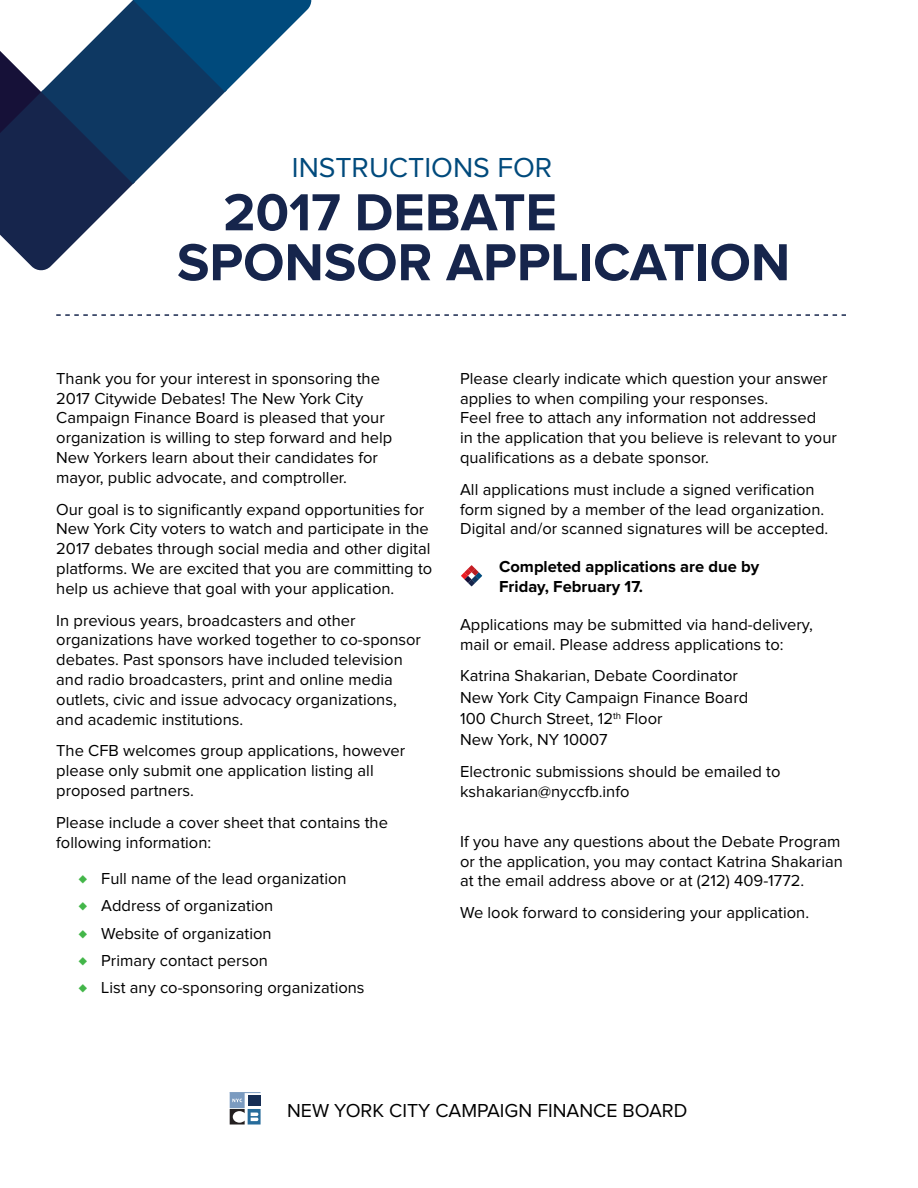
<style>
.page{position:relative;width:918px;height:1188px;background:#fff}
.page>*{position:absolute;margin:0;border:0;box-sizing:border-box;transform-origin:0 0}
.t1{font:700 54px "Proxima Nova";color:#16254c}
.t2{font:28.5px "Proxima Nova";color:#004a7c}
.t3{font:19.5px "Proxima Nova";color:#000}
.t4{font:16.5px/19.8px "Proxima Nova";color:#000}
.t5{font:700 16.5px/19.8px "Proxima Nova";color:#000}
.s1{color:#43b649}
</style>
<div class="page">
<svg style="left:56px;top:314px;width:790px;height:2px"></svg>
<svg style="left:0;top:0;width:312px;height:271px"></svg>
<svg style="left:230px;top:1093px;width:31px;height:32px"></svg>
<hr style="left:230px;top:1092px;width:31px;height:1px;background:#7b9bc0">
<svg style="left:461px;top:565px;width:21px;height:21px"></svg>
<h2 class="t2" style="left:292px;top:152px;width:262px">INSTRUCTIONS FOR</h2>
<h1 class="t1" style="left:223px;top:182px;width:335px">2017 DEBATE</h1>
<h1 class="t1" style="left:177px;top:231px;width:615px">SPONSOR APPLICATION</h1>
<p class="t4" style="left:56px;top:369px;width:338px">Thank you for your interest in sponsoring the 2017 Citywide Debates! The New York City Campaign Finance Board is pleased that your organization is willing to step forward and help New Yorkers learn about their candidates for mayor, public advocate, and comptroller.</p>
<p class="t4" style="left:56px;top:500px;width:378px">Our goal is to significantly expand opportunities for New York City voters to watch and participate in the 2017 debates through social media and other digital platforms. We are excited that you are committing to help us achieve that goal with your application.</p>
<p class="t4" style="left:56px;top:611px;width:366px">In previous years, broadcasters and other organizations have worked together to co-sponsor debates. Past sponsors have included television and radio broadcasters, print and online media outlets, civic and issue advocacy organizations, and academic institutions.</p>
<p class="t4" style="left:56px;top:741px;width:350px">The CFB welcomes group applications, however please only submit one application listing all proposed partners.</p>
<p class="t4" style="left:56px;top:813px;width:333px">Please include a cover sheet that contains the following information:</p>
<p class="t4" style="left:79px;top:865px;width:287px;line-height:27.3px"><span class="s1">♦</span> Full name of the lead organization<br><span class="s1">♦</span> Address of organization<br><span class="s1">♦</span> Website of organization<br><span class="s1">♦</span> Primary contact person<br><span class="s1">♦</span> List any co-sponsoring organizations</p>
<p class="t4" style="left:460px;top:369px;width:378px">Please clearly indicate which question your answer applies to when compiling your responses.<br>Feel free to attach any information not addressed<br>in the application that you believe is relevant to your qualifications as a debate sponsor.</p>
<p class="t4" style="left:460px;top:480px;width:370px">All applications must include a signed verification form signed by a member of the lead organization.<br>Digital and/or scanned signatures will be accepted.</p>
<p class="t5" style="left:499px;top:557px;width:262px">Completed applications are due by<br>Friday, February 17.</p>
<p class="t4" style="left:460px;top:615px;width:354px">Applications may be submitted via hand-delivery, mail or email. Please address applications to:</p>
<p class="t4" style="left:460px;top:666px;width:290px;line-height:21.3px">Katrina Shakarian, Debate Coordinator<br>New York City Campaign Finance Board<br>100 Church Street, 12<sup>th</sup> Floor<br>New York, NY 10007</p>
<p class="t4" style="left:460px;top:762px;width:322px">Electronic submissions should be emailed to kshakarian@nyccfb.info</p>
<p class="t4" style="left:460px;top:832px;width:384px">If you have any questions about the Debate Program or the application, you may contact Katrina Shakarian at the email address above or at (212) 409-1772.</p>
<p class="t4" style="left:460px;top:903px;width:351px">We look forward to considering your application.</p>
<p class="t3" style="left:287px;top:1100px;width:402px">NEW YORK CITY CAMPAIGN FINANCE BOARD</p>
</div>
